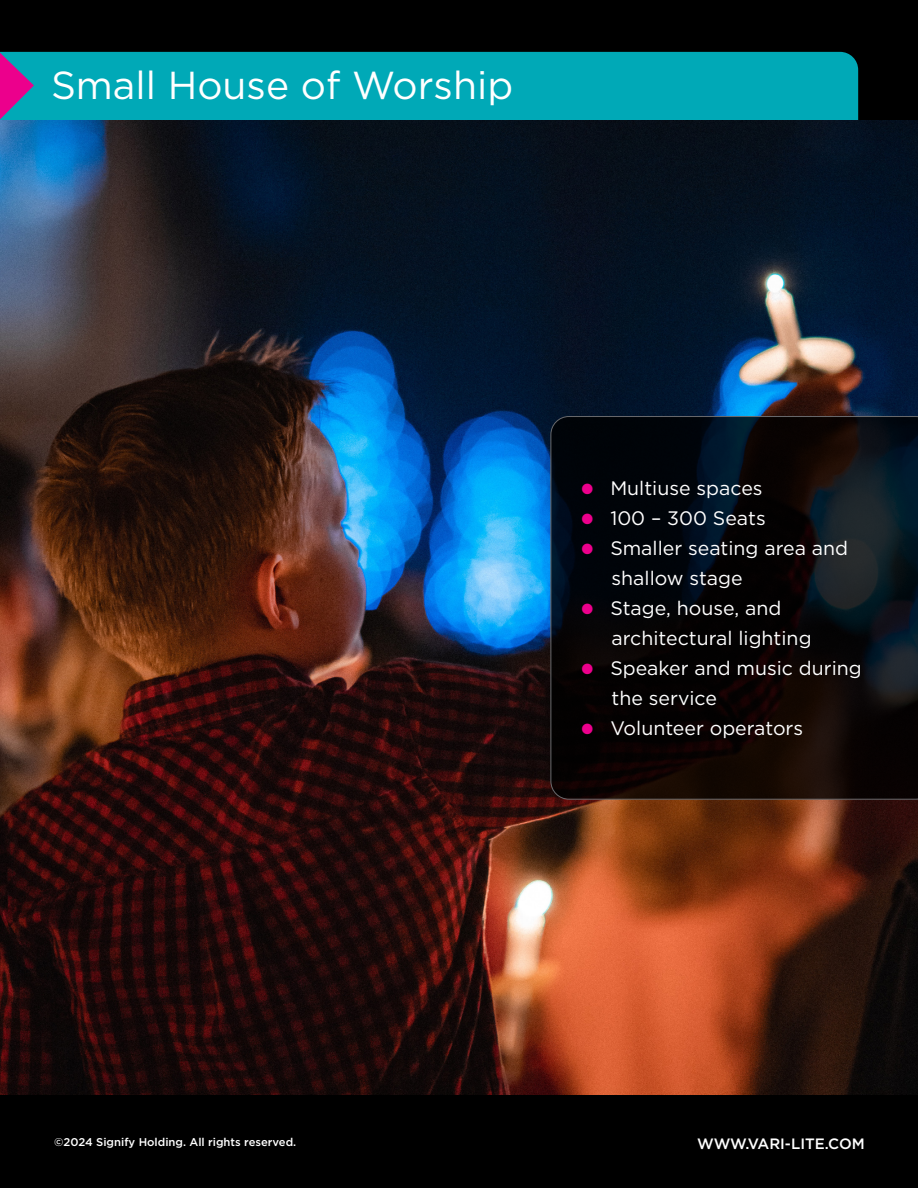
<style>
.page{position:relative;width:918px;height:1188px;background:#fff}
.page>*{position:absolute;margin:0;border:0;box-sizing:border-box;transform-origin:0 0}
.t1{font:39px "Gotham";color:#fff}
.t2{font:19.5px/30px "Gotham";color:#fff}
.t3{font:500 15px "Gotham";color:#fff}
.t4{font:500 11.25px "Gotham";color:#fff}
</style>
<div class="page">
<img style="left:0;top:120px;width:918px;height:976px">
<div style="left:0;top:0;width:918px;height:120px;background:#000"></div>
<div style="left:0;top:52px;width:858px;height:68px;background:#00a9b7"></div>
<svg style="left:0;top:53px;width:34px;height:66px"></svg>
<svg style="left:551px;top:416px;width:367px;height:384px"></svg>
<div style="left:0;top:1096px;width:918px;height:92px;background:#000"></div>
<h1 class="t1" style="left:51px;top:60px;width:464px">Small House of Worship</h1>
<p class="t2" style="left:582px;top:473px;width:182px"><sup>■</sup> Multiuse spaces</p>
<p class="t2" style="left:582px;top:503px;width:185px"><sup>■</sup> 100 – 300 Seats</p>
<p class="t2" style="left:612px;top:533px;width:238px;text-indent:-29px"><sup>■</sup> Smaller seating area and shallow stage</p>
<p class="t2" style="left:612px;top:593px;width:202px;text-indent:-29px"><sup>■</sup> Stage, house, and architectural lighting</p>
<p class="t2" style="left:612px;top:653px;width:252px;text-indent:-29px"><sup>■</sup> Speaker and music during the service</p>
<p class="t2" style="left:582px;top:713px;width:222px"><sup>■</sup> Volunteer operators</p>
<p class="t4" style="left:54px;top:1134px;width:244px">©2024 Signify Holding. All rights reserved.</p>
<p class="t3" style="left:697px;top:1134px;width:169px">WWW.VARI-LITE.COM</p>
</div>
